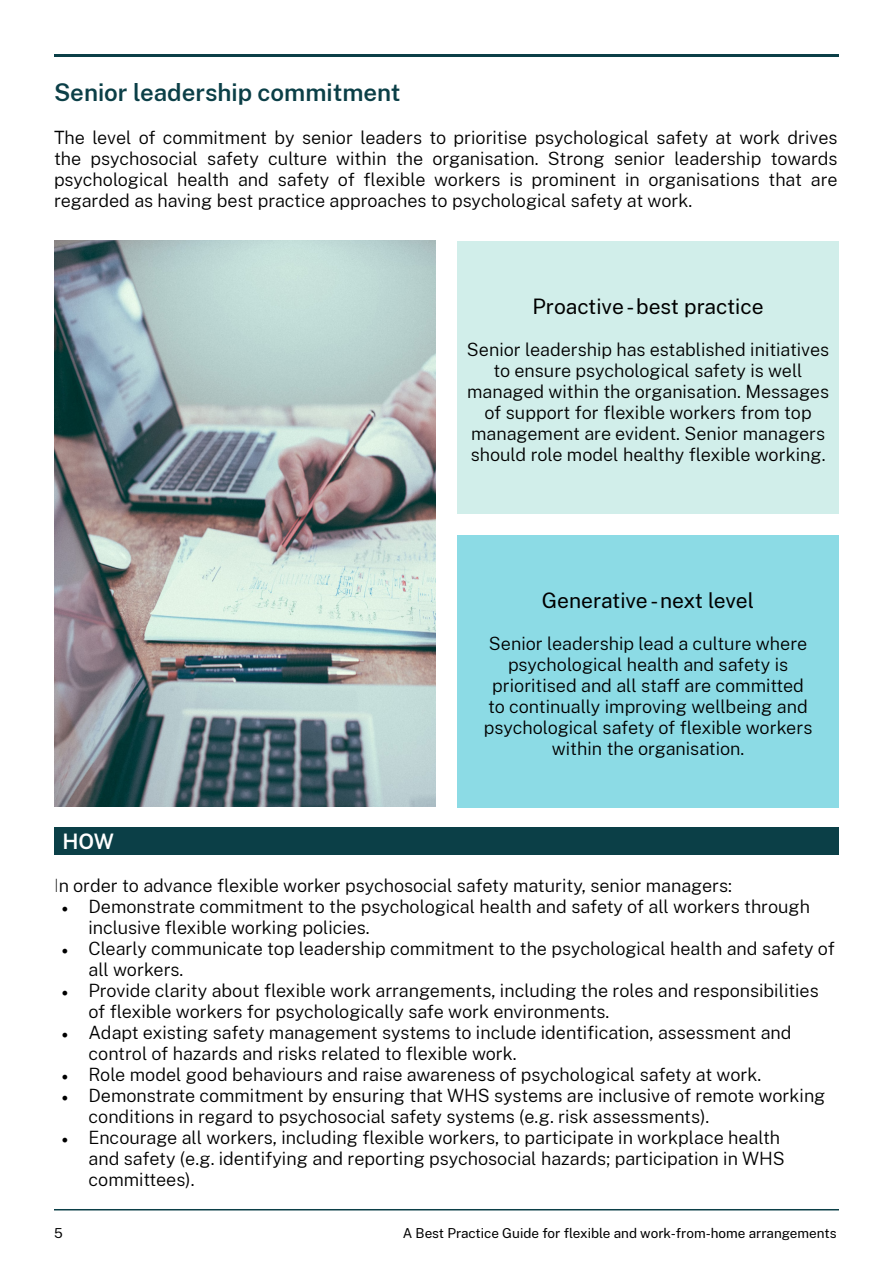
<style>
.page{position:relative;width:893px;height:1263px;background:#fff}
.page>*{position:absolute;margin:0;border:0;box-sizing:border-box;transform-origin:0 0}
.Sub_heading_1{font:600 24px "Public Sans";color:#0b3f47}
.t1{font:21px "Public Sans";color:#000}
.t2{font:600 21px "Public Sans";color:#fff}
.t3{font:300 18px/21px "Public Sans";color:#000}
.t4{font:13.5px "Public Sans";color:#000}
.s1{font-weight:100}
.s2{font-family:"Minion Pro";font-weight:400}
</style>
<div class="page">
<hr style="left:54px;top:1209px;width:785px;height:1px;background:#0b3f47">
<hr style="left:54px;top:54px;width:785px;height:3px;background:#0b3f47">
<div style="left:457px;top:241px;width:382px;height:272px;background:#d1eeea"></div>
<div style="left:457px;top:535px;width:382px;height:272px;background:#8cdbe5"></div>
<img style="left:54px;top:241px;width:382px;height:566px">
<div style="left:54px;top:827px;width:785px;height:28px;background:#0b3f47"></div>
<p class="Sub_heading_1" style="left:54px;top:75px;width:348px">Senior leadership commitment</p>
<p class="t3" style="left:54px;top:126px;width:785px;text-align:justify">The level of commitment by senior leaders to prioritise psychological safety at work drives the psychosocial safety culture within the organisation. Strong senior leadership towards psychological health and safety of flexible workers is prominent in organisations that are regarded as having best practice approaches to psychological safety at work.</p>
<p class="t1" style="left:533px;top:291px;width:233px">Proactive - best practice</p>
<p class="t3" style="left:467px;top:338px;width:364px;text-align:center">Senior leadership has established initiatives to ensure psychological safety is well managed within the organisation. Messages of support for flexible workers from top management are evident. Senior managers should role model healthy flexible working.</p>
<p class="t2" style="left:63px;top:826px;width:53px">HOW</p>
<p class="t1" style="left:542px;top:585px;width:214px">Generative - next level</p>
<p class="t3" style="left:484px;top:632px;width:330px;text-align:center">Senior leadership lead a culture where psychological health and safety is prioritised and all staff are committed to continually improving wellbeing and psychological safety of flexible workers within the organisation.</p>
<p class="t3" style="left:54px;top:874px;width:679px"><span class="s1">I</span>n order to advance flexible worker psychosocial safety maturity, senior managers:</p>
<p class="t3" style="left:88px;top:895px;width:723px;text-indent:-27px"><span class="s2">•</span> Demonstrate commitment to the psychological health and safety of all workers through inclusive flexible working policies.</p>
<p class="t3" style="left:88px;top:937px;width:748px;text-indent:-27px"><span class="s2">•</span> Clearly communicate top leadership commitment to the psychological health and safety of all workers.</p>
<p class="t3" style="left:88px;top:979px;width:732px;text-indent:-27px"><span class="s2">•</span> Provide clarity about flexible work arrangements, including the roles and responsibilities of flexible workers for psychologically safe work environments.</p>
<p class="t3" style="left:88px;top:1021px;width:705px;text-indent:-27px"><span class="s2">•</span> Adapt existing safety management systems to include identification, assessment and control of hazards and risks related to flexible work.</p>
<p class="t3" style="left:62px;top:1063px;width:701px"><span class="s2">•</span> Role model good behaviours and raise awareness of psychological safety at work.</p>
<p class="t3" style="left:88px;top:1084px;width:738px;text-indent:-27px"><span class="s2">•</span> Demonstrate commitment by ensuring that WHS systems are inclusive of remote working conditions in regard to psychosocial safety systems (e.g. risk assessments).</p>
<p class="t3" style="left:88px;top:1126px;width:698px;text-indent:-27px"><span class="s2">•</span> Encourage all workers, including flexible workers, to participate in workplace health and safety (e.g. identifying and reporting psychosocial hazards; participation in WHS committees).</p>
<p class="t4" style="left:54px;top:1223px;width:10px">5</p>
<p class="t4" style="left:403px;top:1223px;width:435px">A Best Practice Guide for flexible and work-from-home arrangements</p>
</div>
